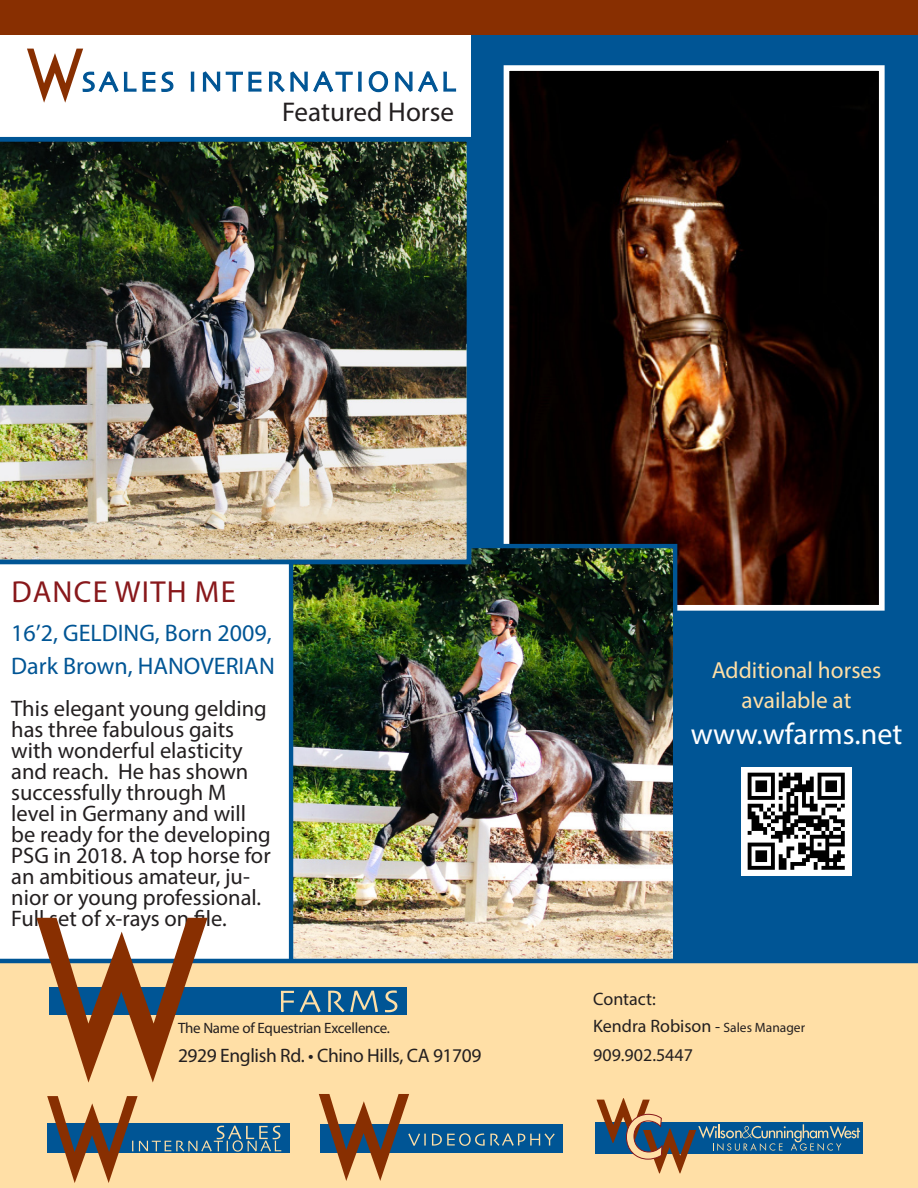
<style>
.page{position:relative;width:918px;height:1188px;background:#fff}
.page>*{position:absolute;margin:0;border:0;box-sizing:border-box;transform-origin:0 0}
.t1{font:30.45px "Myriad Pro";letter-spacing:.04em;color:#88181b}
.t2{font:30px "Myriad Pro";color:#fff}
.t3{font:27.15px "Myriad Pro";color:#231f20}
.t4{font:24px/33px "Myriad Pro";color:#005595}
.t5{font:23.25px/30px "Myriad Pro";color:#ffdfa6;text-align:center}
.t6{font:22.5px/21px "Myriad Pro";color:#231f20}
.t7{font:19.5px "Myriad Pro";letter-spacing:-.02em;color:#231f20}
.t8{font:18px "Myriad Pro";color:#231f20}
.t9{font:15px "Myriad Pro";letter-spacing:-.015em;color:#231f20}
.s1{font-size:16.5px}
.s2{font-size:13.5px}
</style>
<div class="page">
<div style="left:471px;top:0;width:447px;height:959px;background:#005595"></div>
<img style="left:742px;top:768px;width:110px;height:107px">
<img style="left:511px;top:72px;width:367px;height:532px">
<div style="left:504px;top:65px;width:381px;height:546px;border:6px solid #fff"></div>
<img style="left:294px;top:549px;width:378px;height:410px">
<div style="left:289px;top:544px;width:388px;height:427px;border:4px solid #005595"></div>
<img style="left:0;top:137px;width:471px;height:427px">
<div style="left:0;top:0;width:918px;height:34px;background:#882f01"></div>
<div style="left:0;top:961px;width:918px;height:227px;background:#ffdfa6"></div>
<hr style="left:0;top:959px;width:918px;height:4px;background:#005595">
<div style="left:49px;top:988px;width:357px;height:27px;background:#005595"></div>
<svg style="left:36px;top:918px;width:172px;height:165px"></svg>
<svg style="left:281px;top:991px;width:13px;height:21px"></svg>
<svg style="left:300px;top:990px;width:21px;height:22px"></svg>
<svg style="left:328px;top:990px;width:50px;height:22px"></svg>
<svg style="left:385px;top:990px;width:12px;height:22px"></svg>
<svg style="left:597px;top:1098px;width:263px;height:75px"></svg>
<div style="left:47px;top:1123px;width:243px;height:30px;background:#005595"></div>
<svg style="left:47px;top:1096px;width:234px;height:87px"></svg>
<div style="left:320px;top:1124px;width:243px;height:28px;background:#005595"></div>
<svg style="left:432px;top:1133px;width:123px;height:13px"></svg>
<svg style="left:319px;top:1094px;width:107px;height:87px"></svg>
<svg style="left:27px;top:49px;width:147px;height:54px"></svg>
<svg style="left:190px;top:71px;width:5px;height:21px"></svg>
<svg style="left:202px;top:71px;width:60px;height:21px"></svg>
<svg style="left:268px;top:71px;width:94px;height:22px"></svg>
<svg style="left:368px;top:71px;width:21px;height:22px"></svg>
<svg style="left:395px;top:71px;width:62px;height:22px"></svg>
<p class="t3" style="left:282px;top:95px;width:173px">Featured Horse</p>
<p class="t1" style="left:12px;top:573px;width:226px">DANCE WITH ME</p>
<p class="t4" style="left:11px;top:616px;width:265px">16’2, GELDING, Born 2009,<br>Dark Brown, HANOVERIAN</p>
<p class="t6" style="left:11px;top:697px;width:261px">This elegant young gelding has three fabulous gaits with wonderful elasticity and reach. He has shown successfully through M level in Germany and will be ready for the developing<br>PSG in 2018. A top horse for an ambitious amateur, ju&shy;nior or young professional.<br>Full set of x-rays on file.</p>
<p class="t9" style="left:178px;top:1019px;width:213px">The Name of Equestrian Excellence.</p>
<p class="t7" style="left:178px;top:1043px;width:305px">2929 English Rd. • Chino Hills, CA 91709</p>
<p class="t5" style="left:712px;top:655px;width:171px">Additional horses available at</p>
<p class="t2" style="left:691px;top:715px;width:213px">www.wfarms.net</p>
<p class="t8" style="left:593px;top:988px;width:64px">Contact:</p>
<p class="t8" style="left:593px;top:1015px;width:213px">Kendra Robison <span class="s1">-</span> <span class="s2">Sales Manager</span></p>
<p class="t8" style="left:593px;top:1044px;width:101px">909.902.5447</p>
</div>
